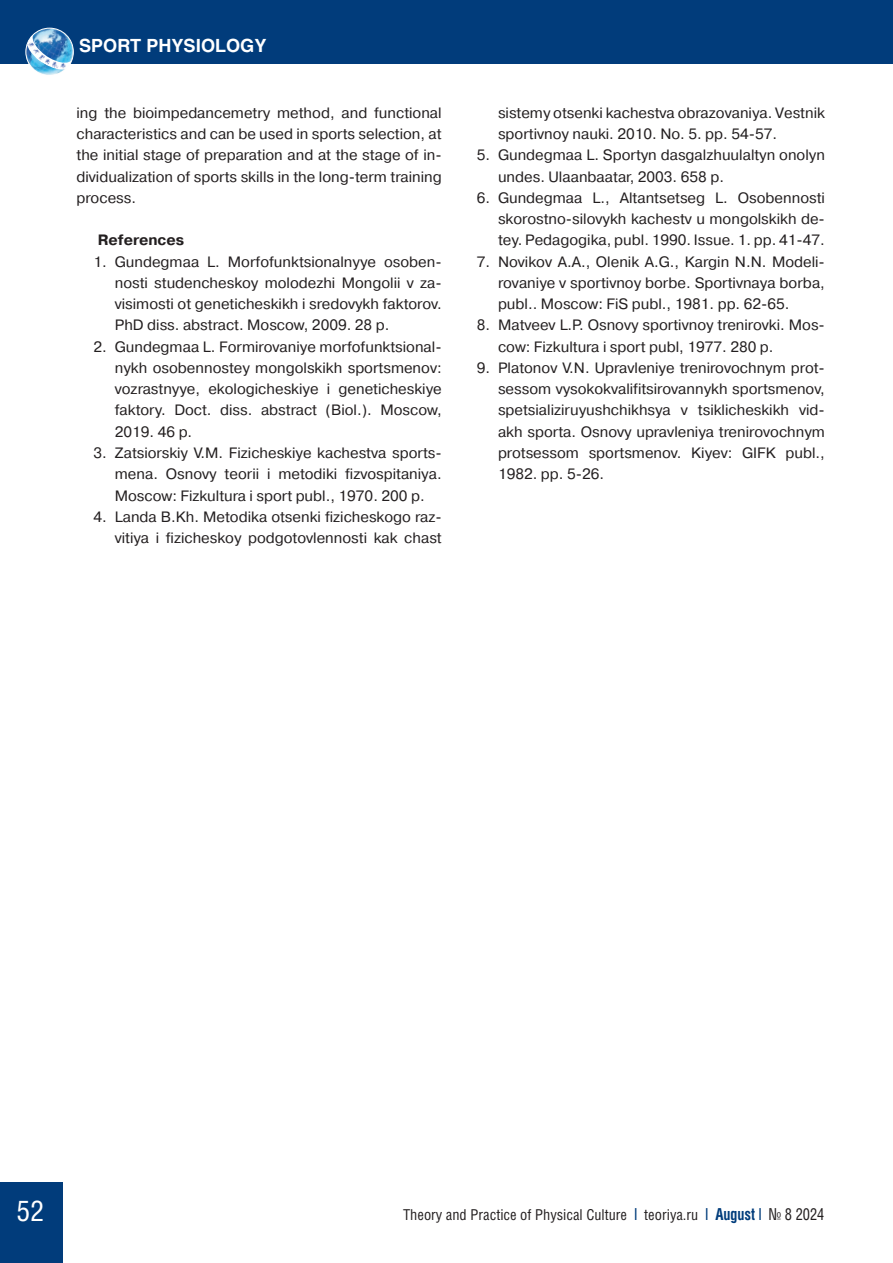
<style>
.page{position:relative;width:893px;height:1263px;background:#fff}
.page>*{position:absolute;margin:0;border:0;box-sizing:border-box;transform-origin:0 0}
.t1{font:28.5px "Helios Cond C";color:#fff}
.t2{font:700 18px "Helios C";color:#fff}
.ОСНОВНОЙ_ТЕКСТ{font:15px/21.3px "Pragmatica C";color:#231f20;text-align:justify}
.t3{font:15px "Helios Cond C";color:#231f20}
.ОСНОВНОЙ_ТЕКСТ-2{font:700 15px "Pragmatica C";color:#231f20}
.s1{font-weight:700;font-size:16.5px;color:#013c7b}
.s2{font-size:16.5px}
</style>
<div class="page">
<div style="left:0;top:1182px;width:62px;height:81px;background:#013c7b"></div>
<div style="left:0;top:0;width:893px;height:64px;background:#013c7b"></div>
<img style="left:34px;top:28px;width:40px;height:46px">
<div style="left:26px;top:28px;width:47px;height:48px;border:1px solid #fff;border-radius:50%"></div>
<svg style="left:26px;top:33px;width:46px;height:40px;background:#7db1d6"></svg>
<p class="t2" style="left:79px;top:35px;width:189px">SPORT PHYSIOLOGY</p>
<p class="ОСНОВНОЙ_ТЕКСТ" style="left:77px;top:102px;width:367px">ing the bioimpedancemetry method, and functional characteristics and can be used in sports selection, at the initial stage of preparation and at the stage of in&shy;dividualization of sports skills in the long-term training process.</p>
<p class="ОСНОВНОЙ_ТЕКСТ-2" style="left:98px;top:232px;width:88px">References</p>
<p class="ОСНОВНОЙ_ТЕКСТ" style="left:115px;top:251px;width:328px;text-indent:-21px">1. Gundegmaa L. Morfofunktsionalnyye osoben&shy;nosti studencheskoy molodezhi Mongolii v za&shy;visimosti ot geneticheskikh i sredovykh faktorov.<br>PhD diss. abstract. Мoscow, 2009. 28 p.</p>
<p class="ОСНОВНОЙ_ТЕКСТ" style="left:115px;top:336px;width:328px;text-indent:-21px">2. Gundegmaa L. Formirovaniye morfofunktsional&shy;nykh osobennostey mongolskikh sportsmenov: vozrastnyye, ekologicheskiye i geneticheskiye faktory. Doct. diss. abstract (Biol.). Мoscow, 2019. 46 p.</p>
<p class="ОСНОВНОЙ_ТЕКСТ" style="left:115px;top:442px;width:328px;text-indent:-21px">3. Zatsiorskiy V.M. Fizicheskiye kachestva sports&shy;mena. Osnovy teorii i metodiki fizvospitaniya.<br>Moscow: Fizkultura i sport publ., 1970. 200 p.</p>
<p class="ОСНОВНОЙ_ТЕКСТ" style="left:94px;top:506px;width:350px;text-align:right">4. Landa B.Kh. Metodika otsenki fizicheskogo raz&shy;vitiya i fizicheskoy podgotovlennosti kak chast</p>
<p class="ОСНОВНОЙ_ТЕКСТ" style="left:498px;top:102px;width:328px">sistemy otsenki kachestva obrazovaniya. Vestnik sportivnoy nauki. 2010. No. 5. pp. 54-57.</p>
<p class="ОСНОВНОЙ_ТЕКСТ" style="left:498px;top:145px;width:328px;text-indent:-21px">5. Gundegmaa L. Sportyn dasgalzhuulaltyn onolyn undes. Ulaanbaatar, 2003. 658 p.</p>
<p class="ОСНОВНОЙ_ТЕКСТ" style="left:498px;top:187px;width:328px;text-indent:-21px">6. Gundegmaa L., Altantsetseg L. Osobennosti skorostno-silovykh kachestv u mongolskikh de&shy;tey. Pedagogika, publ. 1990. Issue. 1. pp. 41-47.</p>
<p class="ОСНОВНОЙ_ТЕКСТ" style="left:498px;top:251px;width:328px;text-indent:-21px">7. Novikov A.A., Olenik A.G., Kargin N.N. Modeli&shy;rovaniye v sportivnoy borbe. Sportivnaya borba, publ.. Moscow: FiS publ., 1981. pp. 62-65.</p>
<p class="ОСНОВНОЙ_ТЕКСТ" style="left:498px;top:315px;width:328px;text-indent:-21px">8. Matveev L.P. Osnovy sportivnoy trenirovki. Mos&shy;cow: Fizkultura i sport publ, 1977. 280 p.</p>
<p class="ОСНОВНОЙ_ТЕКСТ" style="left:498px;top:357px;width:328px;text-indent:-21px">9. Platonov V.N. Upravleniye trenirovochnym prot&shy;sessom vysokokvalifitsirovannykh sportsmenov, spetsializiruyushchikhsya v tsiklicheskikh vid&shy;akh sporta. Osnovy upravleniya trenirovochnym protsessom sportsmenov. Kiyev: GIFK publ., 1982. pp. 5-26.</p>
<h1 class="t1" style="left:17px;top:1194px;width:29px">52</h1>
<p class="t3" style="left:403px;top:1205px;width:423px">Theory and Practice of Physical Culture <span class="s1">|</span> teoriya.ru <span class="s1">| August |</span> <span class="s2">№ 8 2024</span></p>
</div>
